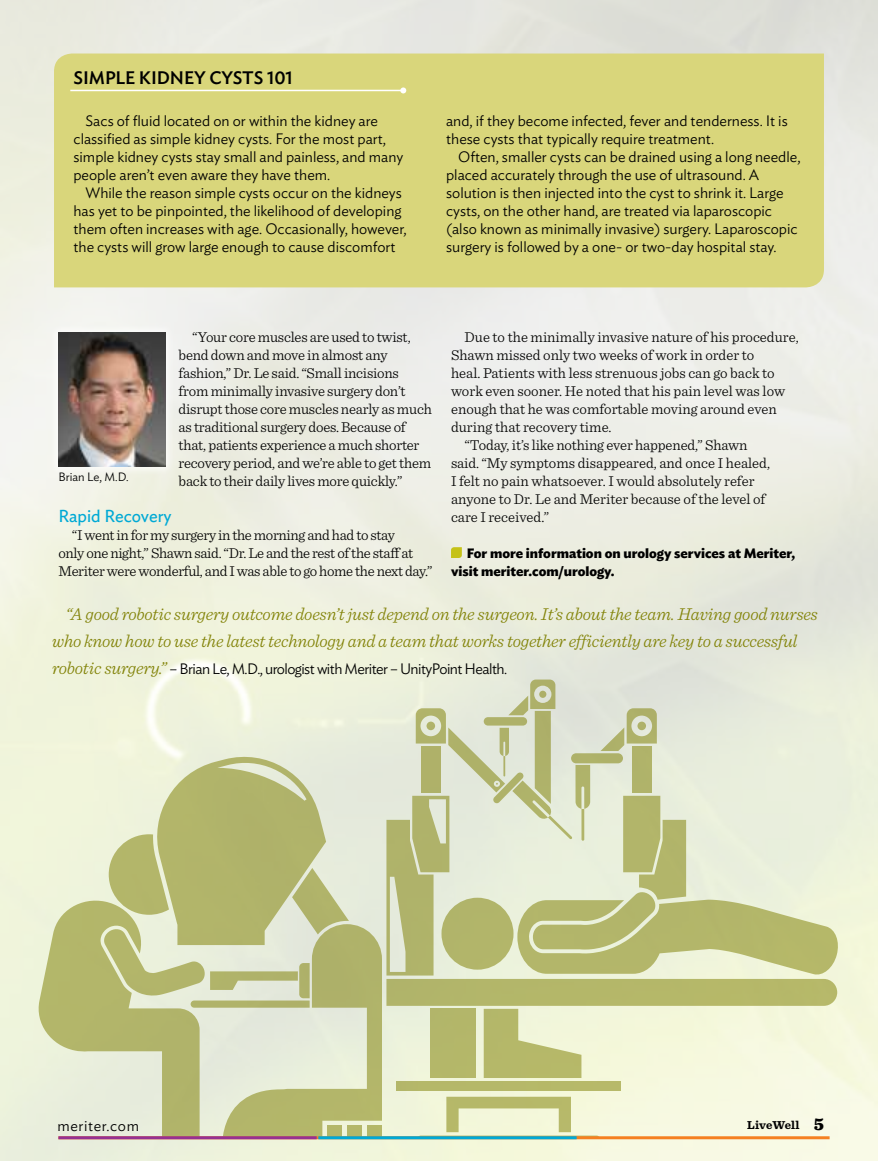
<style>
.page{position:relative;width:878px;height:1161px;background:#fff}
.page>*{position:absolute;margin:0;border:0;box-sizing:border-box;transform-origin:0 0}
.t1{font:italic 300 18px/27px "Sentinel";letter-spacing:-.01em;color:#828308}
.t2{font:500 18px "Ideal Sans";letter-spacing:-.005em;color:#000}
.t3{font:17.25px "Ideal Sans";color:#00a9d5}
.t4{font:300 15px/18px "Sentinel";letter-spacing:-.015em;color:#000}
.t5{font:300 15px/18px "Ideal Sans";color:#000}
.t6{font:300 15px "Ideal Sans";letter-spacing:-.035em;color:#000}
.t7{font:300 15px "Ideal Sans";letter-spacing:.04em;color:#000}
.t8{font:700 13.5px/18px "Ideal Sans";color:#000}
.t9{font:300 12px "Ideal Sans";color:#000}
.t10{font:700 12px "Sentinel";letter-spacing:.01em;color:#000}
.s1{font-family:"Sentinel";font-style:italic;font-size:18px;color:#828308}
.s2{font-weight:900;font-size:18px}
</style>
<div class="page">
<svg style="left:451px;top:547px;width:11px;height:11px"></svg>
<div style="left:54px;top:54px;width:770px;height:233px;background:#d9d67b"></div>
<hr style="left:70px;top:90px;width:333px;height:1px;background:#fff">
<svg style="left:400px;top:87px;width:6px;height:6px"></svg>
<svg style="left:35px;top:680px;width:805px;height:459px;background:#d7dbb3"></svg>
<div style="left:49px;top:323px;width:126px;height:153px;background:#fff;opacity:.75"></div>
<img style="left:58px;top:333px;width:107px;height:133px">
<hr style="left:58px;top:1136px;width:771px;height:3px;background:#f58021">
<hr style="left:58px;top:1136px;width:259px;height:3px;background:#953192">
<hr style="left:318px;top:1136px;width:258px;height:3px;background:#00a9d5">
<p class="t2" style="left:73px;top:64px;width:221px">SIMPLE KIDNEY CYSTS 101</p>
<p class="t5" style="left:73px;top:110px;width:331px;text-indent:12px">Sacs of fluid located on or within the kidney are classified as simple kidney cysts. For the most part, simple kidney cysts stay small and painless, and many people aren’t even aware they have them.</p>
<p class="t5" style="left:73px;top:182px;width:335px;text-indent:12px">While the reason simple cysts occur on the kidneys has yet to be pinpointed, the likelihood of developing them often increases with age. Occasionally, however, the cysts will grow large enough to cause discomfort</p>
<p class="t5" style="left:446px;top:110px;width:343px">and, if they become infected, fever and tenderness. It is these cysts that typically require treatment.</p>
<p class="t5" style="left:446px;top:146px;width:356px;text-indent:12px">Often, smaller cysts can be drained using a long needle, placed accurately through the use of ultrasound. A solution is then injected into the cyst to shrink it. Large cysts, on the other hand, are treated via laparoscopic (also known as minimally invasive) surgery. Laparoscopic surgery is followed by a one- or two-day hospital stay.</p>
<p class="t9" style="left:59px;top:468px;width:72px">Brian Le, M.D.</p>
<p class="t4" style="left:178px;top:327px;width:255px;text-indent:14px">“Your core muscles are used to twist, bend down and move in almost any fashion,” Dr. Le said. “Small incisions from minimally invasive surgery don’t disrupt those core muscles nearly as much as traditional surgery does. Because of that, patients experience a much shorter recovery period, and we’re able to get them back to their daily lives more quickly.”</p>
<p class="t3" style="left:58px;top:503px;width:115px">Rapid Recovery</p>
<p class="t4" style="left:58px;top:525px;width:375px;text-indent:14px">“I went in for my surgery in the morning and had to stay<br>only one night,” Shawn said. “Dr. Le and the rest of the staff at<br>Meriter were wonderful, and I was able to go home the next day.”</p>
<p class="t4" style="left:464px;top:327px;width:335px">Due to the minimally invasive nature of his procedure,</p>
<p class="t4" style="left:451px;top:345px;width:305px">Shawn missed only two weeks of work in order to</p>
<p class="t4" style="left:451px;top:363px;width:325px">heal. Patients with less strenuous jobs can go back to</p>
<p class="t4" style="left:451px;top:381px;width:335px">work even sooner. He noted that his pain level was low</p>
<p class="t4" style="left:451px;top:399px;width:327px">enough that he was comfortable moving around even</p>
<p class="t4" style="left:451px;top:417px;width:162px">during that recovery time.</p>
<p class="t4" style="left:464px;top:435px;width:284px">“Today, it’s like nothing ever happened,” Shawn</p>
<p class="t4" style="left:451px;top:453px;width:320px">said. “My symptoms disappeared, and once I healed,</p>
<p class="t4" style="left:451px;top:471px;width:305px">I felt no pain whatsoever. I would absolutely refer</p>
<p class="t4" style="left:451px;top:489px;width:316px">anyone to Dr. Le and Meriter because of the level of</p>
<p class="t4" style="left:451px;top:507px;width:100px">care I received.”</p>
<p class="t8" style="left:451px;top:543px;width:346px;text-indent:16px">For more information on urology services at Meriter, visit meriter.com/urology.</p>
<p class="t1" style="left:52px;top:599px;width:767px;text-indent:14px">“A good robotic surgery outcome doesn’t just depend on the surgeon. It’s about the team. Having good nurses who know how to use the latest technology and a team that works together efficiently are key to a successful</p>
<p class="t6" style="left:52px;top:657px;width:456px"><span class="s1">robotic surgery.”</span> – Brian Le, M.D., urologist with Meriter – UnityPoint Health.</p>
<p class="t7" style="left:57px;top:1114px;width:83px">meriter.com</p>
<p class="t10" style="left:747px;top:1116px;width:78px">LiveWell <span class="s2">5</span></p>
</div>
